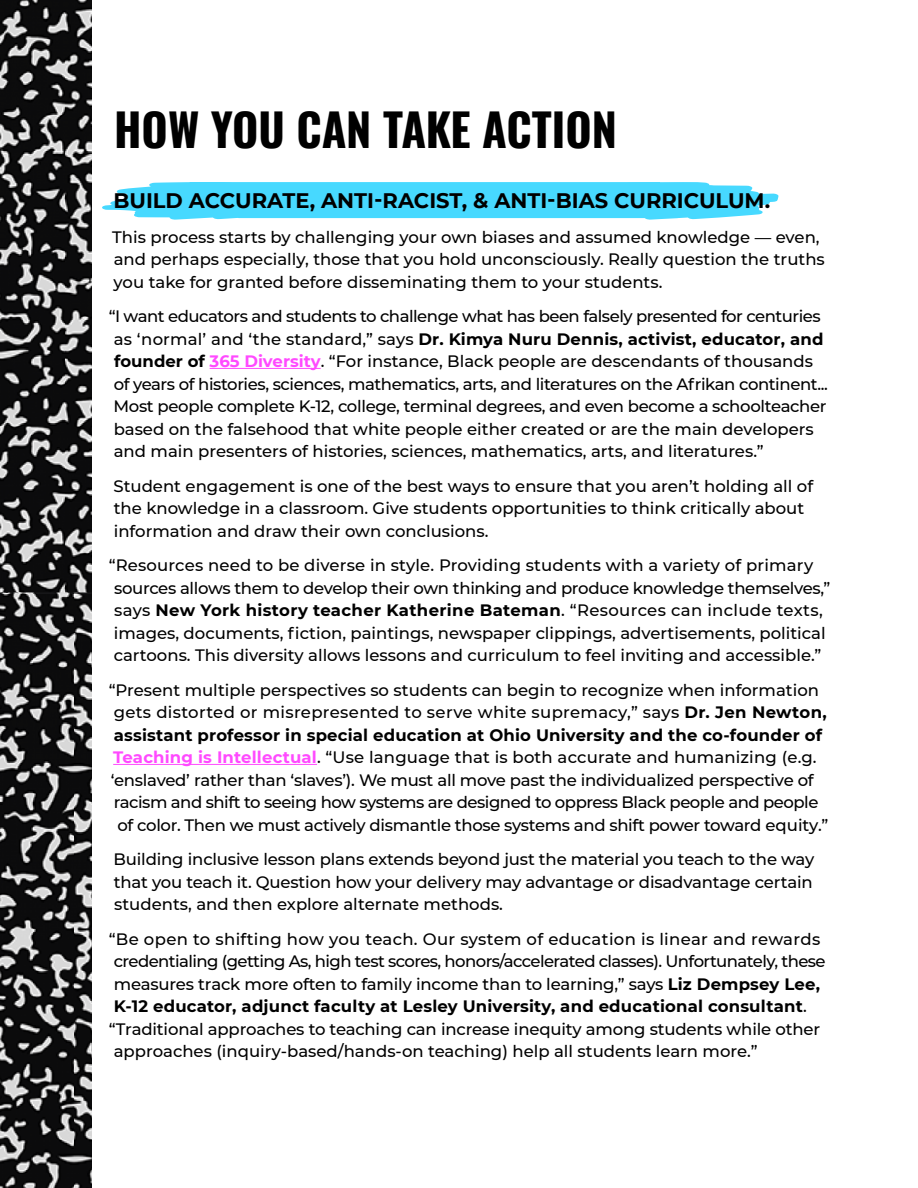
<style>
.page{position:relative;width:918px;height:1188px;background:#fff}
.page>*{position:absolute;margin:0;border:0;box-sizing:border-box;transform-origin:0 0}
.t1{font:700 45px "Oswald";color:#000}
.t2{font:700 21px "Montserrat";color:#000}
.t3{font:500 16.5px/22.5px "Montserrat";color:#000}
.t4{font:500 16.5px/22.5px "Montserrat";letter-spacing:-.02em;color:#000}
.t5{font:700 16.5px "Montserrat";letter-spacing:.01em;color:#000}
.t6{font:500 16.5px "Montserrat";letter-spacing:.02em;color:#000}
.t7{font:500 16.5px "Montserrat";letter-spacing:-.035em;color:#000}
.t8{font:500 16.5px "Montserrat";letter-spacing:-.03em;color:#000}
.s1{font-weight:700}
.s2{font-weight:700;color:#ff4aff}
.s3{font-weight:500}
</style>
<div class="page">
<img style="left:0;top:0;width:91px;height:1188px">
<img style="left:0;top:592px;width:91px;height:1px">
<svg style="left:102px;top:182px;width:677px;height:38px;background:#5cddff"></svg>
<hr style="left:210px;top:368px;width:111px;height:1px;background:#ff4aff">
<hr style="left:113px;top:764px;width:204px;height:1px;background:#ff4aff">
<h1 class="t1" style="left:114px;top:90px;width:504px">HOW YOU CAN TAKE ACTION</h1>
<p class="t2" style="left:113px;top:186px;width:658px">BUILD ACCURATE, ANTI-RACIST, &amp; ANTI-BIAS CURRICULUM.</p>
<p class="t3" style="left:112px;top:225px;width:714px">This process starts by challenging your own biases and assumed knowledge — even, and perhaps especially, those that you hold unconsciously. Really question the truths you take for granted before disseminating them to your students.</p>
<p class="t4" style="left:109px;top:304px;width:721px">“I want educators and students to challenge what has been falsely presented for centuries as ‘normal’ and ‘the standard,” says <span class="s1">Dr. Kimya Nuru Dennis, activist, educator, and founder of</span> <span class="s2">365 Diversity</span>. “For instance, Black people are descendants of thousands<br>of years of histories, sciences, mathematics, arts, and literatures on the Afrikan continent...<br>Most people complete K-12, college, terminal degrees, and even become a schoolteacher based on the falsehood that white people either created or are the main developers and main presenters of histories, sciences, mathematics, arts, and literatures.”</p>
<p class="t3" style="left:113px;top:474px;width:701px">Student engagement is one of the best ways to ensure that you aren’t holding all of the knowledge in a classroom. Give students opportunities to think critically about information and draw their own conclusions.</p>
<p class="t3" style="left:109px;top:553px;width:723px">“Resources need to be diverse in style. Providing students with a variety of primary sources allows them to develop their own thinking and produce knowledge themselves,” says <span class="s1">New York history teacher Katherine Bateman</span>. “Resources can include texts, images, documents, fiction, paintings, newspaper clippings, advertisements, political cartoons. This diversity allows lessons and curriculum to feel inviting and accessible.”</p>
<p class="t3" style="left:109px;top:678px;width:712px">“Present multiple perspectives so students can begin to recognize when information</p>
<p class="t6" style="left:114px;top:701px;width:715px">gets distorted or misrepresented to serve white supremacy,” says <span class="s1">Dr. Jen Newton,</span></p>
<p class="t5" style="left:114px;top:723px;width:710px">assistant professor in special education at Ohio University and the co-founder of</p>
<p class="t3" style="left:113px;top:746px;width:705px"><span class="s2">Teaching is Intellectual</span>. “Use language that is both accurate and humanizing (e.g.</p>
<p class="t3" style="left:111px;top:768px;width:704px">‘enslaved’ rather than ‘slaves’). We must all move past the individualized perspective of</p>
<p class="t8" style="left:114px;top:791px;width:706px">racism and shift to seeing how systems are designed to oppress Black people and people</p>
<p class="t4" style="left:118px;top:813px;width:712px">of color. Then we must actively dismantle those systems and shift power toward equity.”</p>
<p class="t3" style="left:113px;top:848px;width:702px;text-align:justify">Building inclusive lesson plans extends beyond just the material you teach to the way that you teach it. Question how your delivery may advantage or disadvantage certain students, and then explore alternate methods.</p>
<p class="t6" style="left:109px;top:927px;width:713px">“Be open to shifting how you teach. Our system of education is linear and rewards</p>
<p class="t7" style="left:114px;top:950px;width:714px">credentialing (getting As, high test scores, honors/accelerated classes). Unfortunately, these</p>
<p class="t3" style="left:114px;top:972px;width:708px">measures track more often to family income than to learning,” says <span class="s1">Liz Dempsey Lee,</span></p>
<p class="t5" style="left:114px;top:995px;width:695px">K-12 educator, adjunct faculty at Lesley University, and educational consultant<span class="s3">.</span></p>
<p class="t3" style="left:109px;top:1017px;width:713px">“Traditional approaches to teaching can increase inequity among students while other</p>
<p class="t3" style="left:114px;top:1040px;width:645px">approaches (inquiry-based/hands-on teaching) help all students learn more.”</p>
</div>
